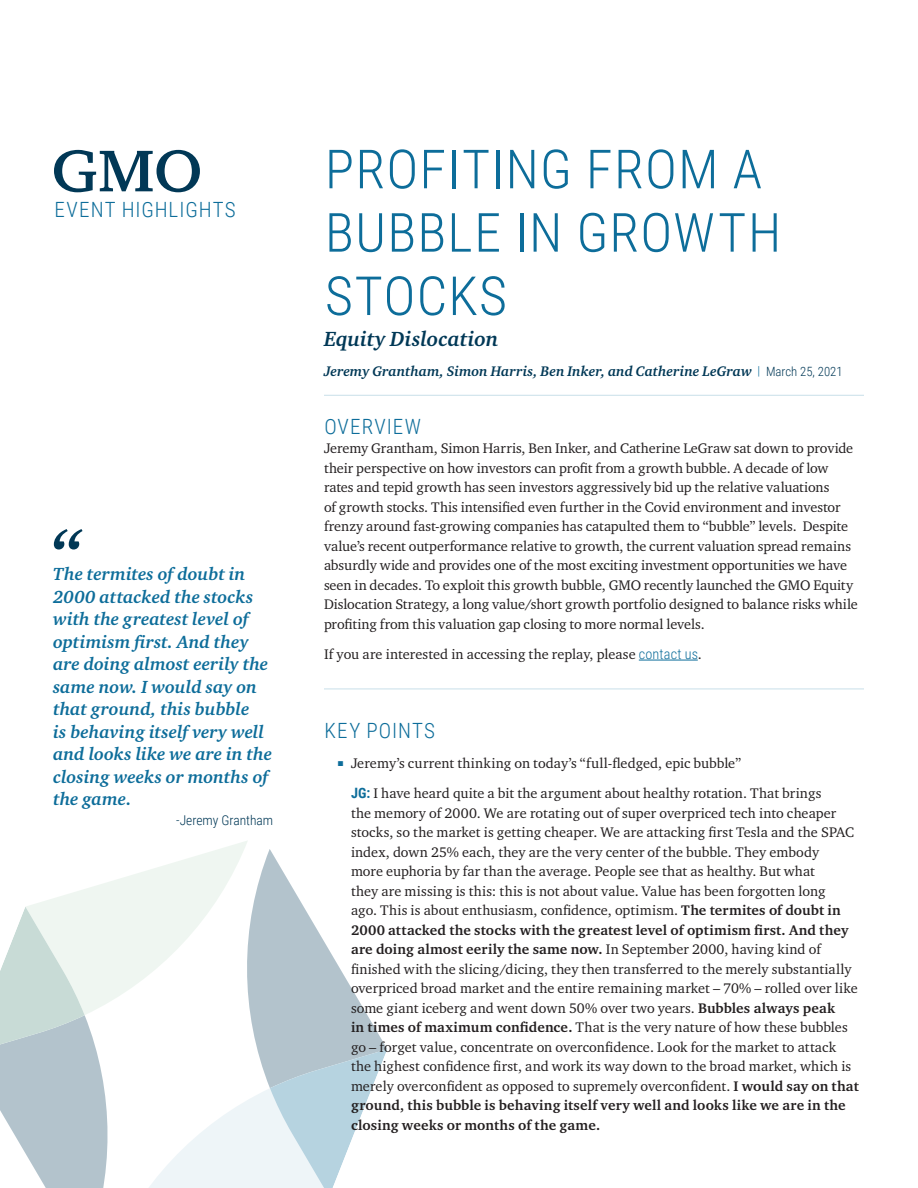
<style>
.page{position:relative;width:918px;height:1188px;background:#fff}
.page>*{position:absolute;margin:0;border:0;box-sizing:border-box;transform-origin:0 0}
.Quotation_mark{font:italic 700 67.5px "Charter ITC Std";color:#013856}
.t1{font:300 54px/63.3px "Roboto Condensed";letter-spacing:.025em;color:#0d6d9a}
.t2{font:300 21px "Roboto Condensed";letter-spacing:.05em;color:#0d6d9a}
.t3{font:italic 700 21px "Charter ITC Std";color:#013856}
.Call_out{font:italic 700 18px/22.5px "Charter ITC Std";color:#0d6d9a}
.Body_copy{font:14.25px/19.5px "Charter ITC Std";color:#231f20}
.t4{font:italic 700 14.25px "Charter ITC Std";color:#013856}
.t5{font:300 13.5px "Roboto Condensed";color:#013856}
.s1{font-family:"Roboto Condensed";font-weight:300;font-style:normal;font-size:12.3px;color:#0d6d9a}
.s2{font-family:"Roboto Condensed";font-weight:300;font-style:normal;font-size:12.75px}
.s3{font-family:"Roboto Condensed";font-weight:300;color:#0d6d9a}
.s4{font-family:"Roboto Condensed";font-weight:700;color:#0d6d9a}
.s5{font-weight:700}
</style>
<div class="page">
<svg style="left:0;top:841px;width:387px;height:347px"></svg>
<svg style="left:54px;top:150px;width:146px;height:42px"></svg>
<hr style="left:639px;top:660px;width:59px;height:1px;background:#0d6d9a">
<hr style="left:324px;top:689px;width:540px;height:1px;background:#c8dfe9">
<hr style="left:324px;top:395px;width:540px;height:1px;background:#c8dfe9">
<h3 class="t2" style="left:54px;top:195px;width:183px">EVENT HIGHLIGHTS</h3>
<p class="Quotation_mark" style="left:49px;top:512px;width:34px">“</p>
<p class="Call_out" style="left:53px;top:563px;width:220px">The termites of doubt in<br>2000 attacked the stocks with the greatest level of optimism first. And they are doing almost eerily the same now. I would say on that ground, this bubble<br>is behaving itself very well and looks like we are in the closing weeks or months of the game.</p>
<h5 class="t5" style="left:176px;top:811px;width:99px">-Jeremy Grantham</h5>
<h1 class="t1" style="left:325px;top:135px;width:458px">PROFITING FROM A<br>BUBBLE IN GROWTH<br>STOCKS</h1>
<h2 class="t3" style="left:324px;top:326px;width:176px">Equity Dislocation</h2>
<h4 class="t4" style="left:324px;top:363px;width:520px">Jeremy Grantham, Simon Harris, Ben Inker, and Catherine LeGraw <span class="s1">|</span> <span class="s2">March 25, 2021</span></h4>
<h3 class="t2" style="left:324px;top:412px;width:98px">OVERVIEW</h3>
<p class="Body_copy" style="left:324px;top:438px;width:535px">Jeremy Grantham, Simon Harris, Ben Inker, and Catherine LeGraw sat down to provide their perspective on how investors can profit from a growth bubble. A decade of low rates and tepid growth has seen investors aggressively bid up the relative valuations<br>of growth stocks. This intensified even further in the Covid environment and investor frenzy around fast-growing companies has catapulted them to “bubble” levels. Despite value’s recent outperformance relative to growth, the current valuation spread remains absurdly wide and provides one of the most exciting investment opportunities we have seen in decades. To exploit this growth bubble, GMO recently launched the GMO Equity Dislocation Strategy, a long value/short growth portfolio designed to balance risks while profiting from this valuation gap closing to more normal levels.</p>
<p class="Body_copy" style="left:324px;top:644px;width:379px">If you are interested in accessing the replay, please <span class="s3">contact us</span>.</p>
<h3 class="t2" style="left:324px;top:716px;width:112px">KEY POINTS</h3>
<p class="Body_copy" style="left:338px;top:753px;width:405px"><sup>■</sup> Jeremy’s current thinking on today’s “full-fledged, epic bubble”</p>
<p class="Body_copy" style="left:351px;top:784px;width:509px"><span class="s4">JG:</span> I have heard quite a bit the argument about healthy rotation. That brings<br>the memory of 2000. We are rotating out of super overpriced tech into cheaper stocks, so the market is getting cheaper. We are attacking first Tesla and the SPAC index, down 25% each, they are the very center of the bubble. They embody<br>more euphoria by far than the average. People see that as healthy. But what<br>they are missing is this: this is not about value. Value has been forgotten long<br>ago. This is about enthusiasm, confidence, optimism. <span class="s5">The termites of doubt in 2000 attacked the stocks with the greatest level of optimism first. And they are doing almost eerily the same now.</span> In September 2000, having kind of finished with the slicing/dicing, they then transferred to the merely substantially overpriced broad market and the entire remaining market – 70% – rolled over like some giant iceberg and went down 50% over two years. <span class="s5">Bubbles always peak<br>in times of maximum confidence.</span> That is the very nature of how these bubbles go – forget value, concentrate on overconfidence. Look for the market to attack the highest confidence first, and work its way down to the broad market, which is merely overconfident as opposed to supremely overconfident. <span class="s5">I would say on that ground, this bubble is behaving itself very well and looks like we are in the closing weeks or months of the game.</span></p>
</div>
